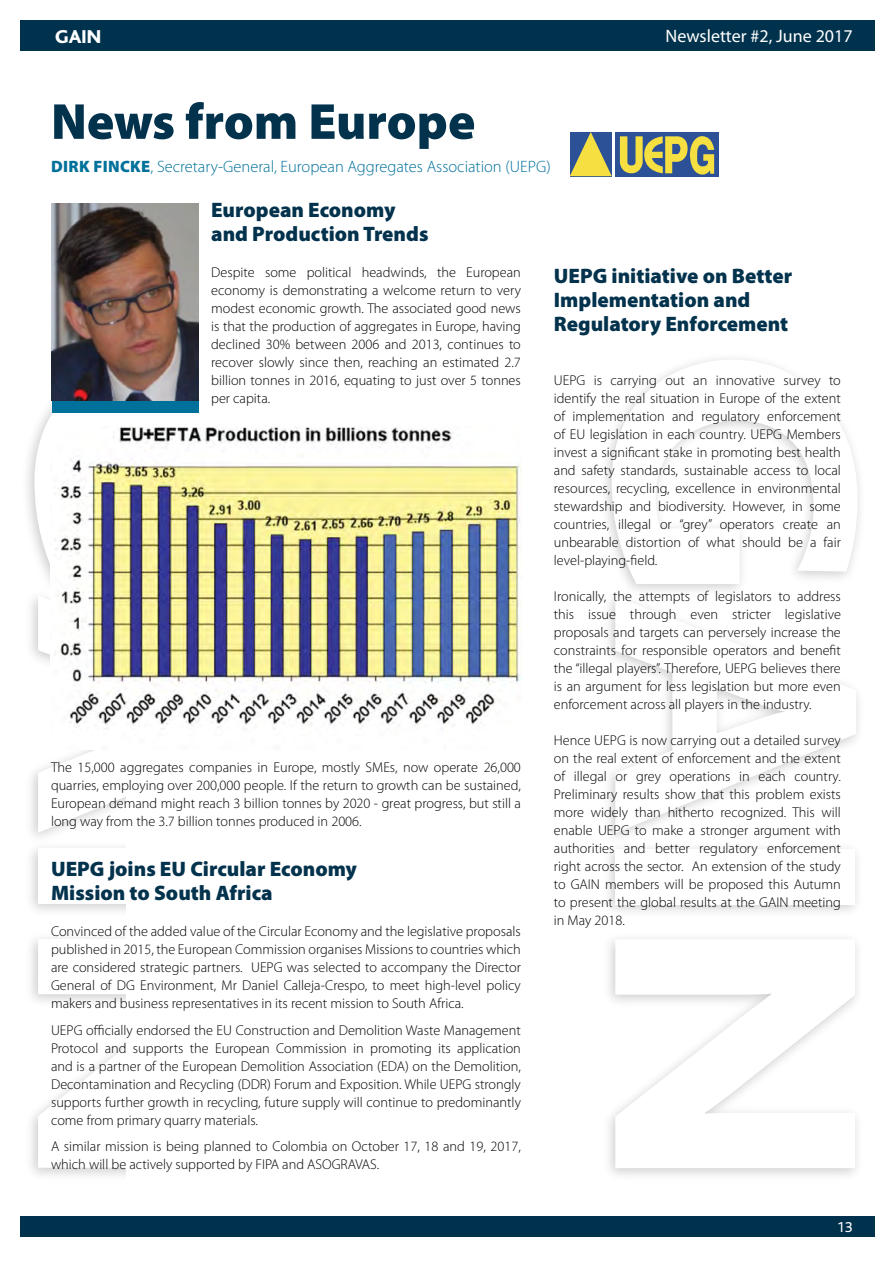
<style>
.page{position:relative;width:893px;height:1263px;background:#fff}
.page>*{position:absolute;margin:0;border:0;box-sizing:border-box;transform-origin:0 0}
.t1{font:900 51px "Myriad Pro";letter-spacing:-.005em;color:#03324d}
.t2{font:900 21px/24px "Myriad Pro";color:#03324d}
.t3{font:800 19.5px "Bliss";color:#fff}
.t4{font:18px "Myriad Pro";color:#fff}
.t5{font:300 16.5px "Myriad Pro";color:#00719a}
.t6{font:15px "Bliss";color:#fff}
.t7{font:300 14.25px/18px "Myriad Pro";color:#000;text-align:justify}
.s1{font-weight:900}
</style>
<div class="page">
<img style="left:27px;top:347px;width:99px;height:829px">
<svg style="left:34px;top:359px;width:92px;height:225px"></svg>
<svg style="left:38px;top:596px;width:88px;height:237px"></svg>
<div style="left:38px;top:848px;width:240px;height:56px;background:#fff"></div>
<svg style="left:38px;top:939px;width:88px;height:229px"></svg>
<div style="left:20px;top:1216px;width:854px;height:20px;background:#00324d"></div>
<div style="left:20px;top:20px;width:854px;height:31px;background:#00324d"></div>
<svg style="left:612px;top:360px;width:245px;height:224px"></svg>
<svg style="left:615px;top:596px;width:241px;height:237px"></svg>
<svg style="left:615px;top:939px;width:240px;height:229px"></svg>
<div style="left:52px;top:220px;width:147px;height:192px;background:#00719a"></div>
<img style="left:52px;top:203px;width:147px;height:197px">
<svg style="left:570px;top:132px;width:42px;height:44px;background:#90976b"></svg>
<div style="left:616px;top:132px;width:103px;height:44px;background:#2c5196"></div>
<svg style="left:620px;top:136px;width:94px;height:39px"></svg>
<img style="left:51px;top:427px;width:470px;height:322px">
<h3 class="t3" style="left:55px;top:27px;width:47px">GAIN</h3>
<p class="t4" style="left:666px;top:24px;width:188px">Newsletter #2, June 2017</p>
<h1 class="t1" style="left:51px;top:88px;width:426px">News from Europe</h1>
<p class="t5" style="left:51px;top:158px;width:501px"><span class="s1">DIRK FINCKE</span>, Secretary-General, European Aggregates Association (UEPG)</p>
<h2 class="t2" style="left:211px;top:197px;width:219px">European Economy and Production Trends</h2>
<p class="t7" style="left:211px;top:264px;width:311px">Despite some political headwinds, the European economy is demonstrating a welcome return to very modest economic growth. The associated good news is that the production of aggregates in Europe, having declined 30% between 2006 and 2013, continues to recover slowly since then, reaching an estimated 2.7 billion tonnes in 2016, equating to just over 5 tonnes per capita.</p>
<h2 class="t2" style="left:554px;top:263px;width:240px">UEPG initiative on Better<br>Implementation and<br>Regulatory Enforcement</h2>
<p class="t7" style="left:554px;top:372px;width:289px">UEPG is carrying out an innovative survey to identify the real situation in Europe of the extent of implementation and regulatory enforcement of EU legislation in each country. UEPG Members invest a significant stake in promoting best health and safety standards, sustainable access to local resources, recycling, excellence in environmental stewardship and biodiversity. However, in some countries, illegal or “grey” operators create an unbearable distortion of what should be a fair level-playing-field.</p>
<p class="t7" style="left:554px;top:588px;width:289px">Ironically, the attempts of legislators to address this issue through even stricter legislative proposals and targets can perversely increase the constraints for responsible operators and benefit the “illegal players”. Therefore, UEPG believes there is an argument for less legislation but more even enforcement across all players in the industry.</p>
<p class="t7" style="left:554px;top:732px;width:289px">Hence UEPG is now carrying out a detailed survey on the real extent of enforcement and the extent of illegal or grey operations in each country.<br>Preliminary results show that this problem exists more widely than hitherto recognized. This will enable UEPG to make a stronger argument with authorities and better regulatory enforcement right across the sector. An extension of the study to GAIN members will be proposed this Autumn to present the global results at the GAIN meeting in May 2018.</p>
<p class="t7" style="left:51px;top:758px;width:471px">The 15,000 aggregates companies in Europe, mostly SMEs, now operate 26,000 quarries, employing over 200,000 people. If the return to growth can be sustained, European demand might reach 3 billion tonnes by 2020 - great progress, but still a long way from the 3.7 billion tonnes produced in 2006.</p>
<h2 class="t2" style="left:51px;top:856px;width:307px">UEPG joins EU Circular Economy<br>Mission to South Africa</h2>
<p class="t7" style="left:51px;top:923px;width:471px">Convinced of the added value of the Circular Economy and the legislative proposals published in 2015, the European Commission organises Missions to countries which are considered strategic partners. UEPG was selected to accompany the Director General of DG Environment, Mr Daniel Calleja-Crespo, to meet high-level policy makers and business representatives in its recent mission to South Africa.</p>
<p class="t7" style="left:51px;top:1021px;width:471px">UEPG officially endorsed the EU Construction and Demolition Waste Management Protocol and supports the European Commission in promoting its application and is a partner of the European Demolition Association (EDA) on the Demolition, Decontamination and Recycling (DDR) Forum and Exposition. While UEPG strongly supports further growth in recycling, future supply will continue to predominantly come from primary quarry materials.</p>
<p class="t7" style="left:51px;top:1138px;width:471px">A similar mission is being planned to Colombia on October 17, 18 and 19, 2017, which will be actively supported by FIPA and ASOGRAVAS.</p>
<p class="t6" style="left:837px;top:1219px;width:17px">13</p>
</div>
